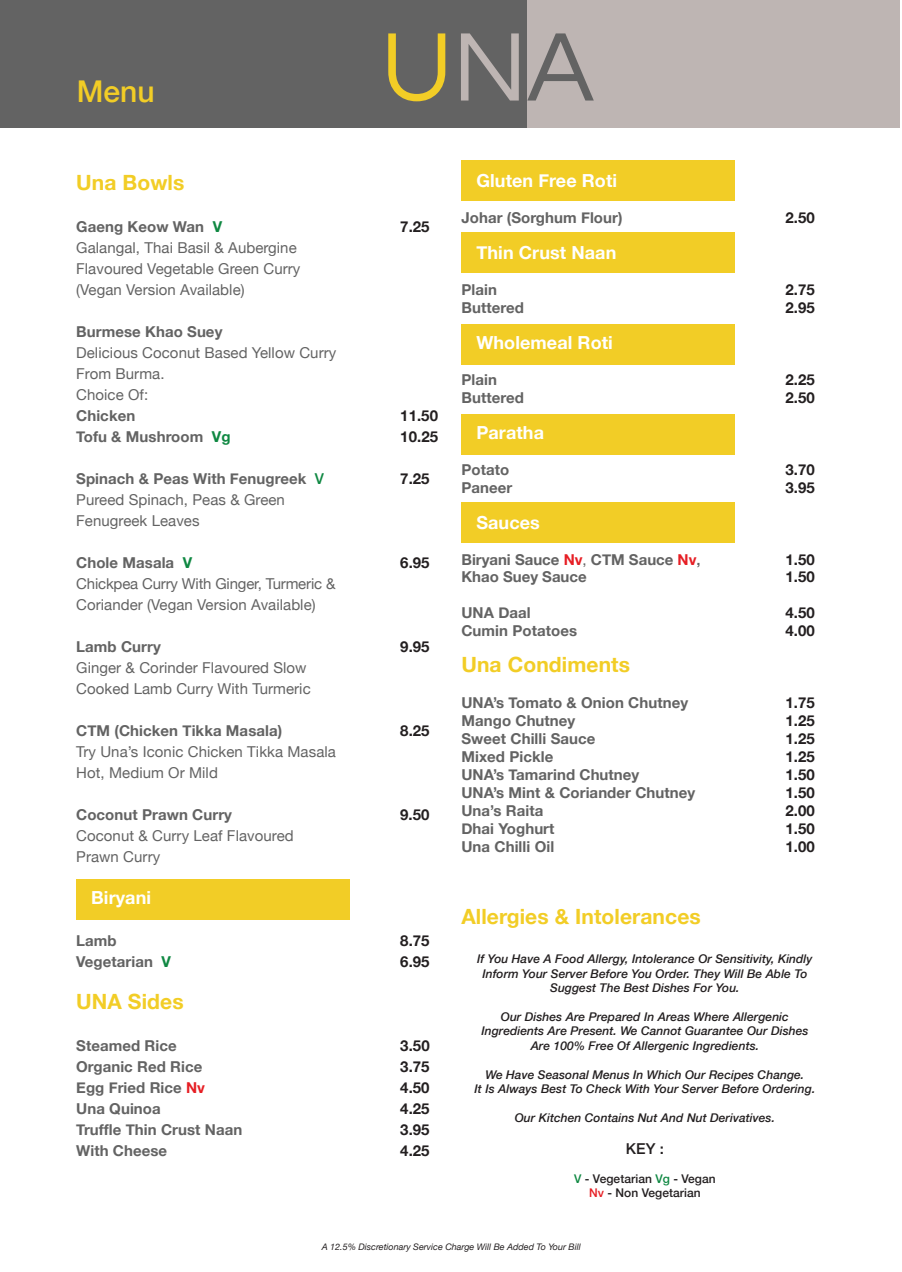
<style>
.page{position:relative;width:902px;height:1272px;background:#fff}
.page>*{position:absolute;margin:0;border:0;box-sizing:border-box;transform-origin:0 0}
.t1{font:500 30px "Helvetica Neue";color:#f2cd26}
.t2{font:700 21px "Helvetica Neue";letter-spacing:.005em;color:#f2cd26}
.t3{font:700 18px "Helvetica Neue";letter-spacing:.005em;color:#fff}
.t4{font:700 15px "Helvetica Neue";letter-spacing:.005em;color:#636363}
.t5{font:15px/21px "Helvetica Neue";letter-spacing:.005em;color:#636363}
.t6{font:700 15px "Helvetica Neue";letter-spacing:.005em;color:#231f20}
.t7{font:500 15px "Helvetica Neue";color:#231f20}
.t8{font:italic 500 12px/14.4px "Helvetica Neue";letter-spacing:.005em;color:#231f20;text-align:center}
.t9{font:500 12px/14.4px "Helvetica Neue";letter-spacing:.005em;color:#231f20;text-align:center}
.t10{font:italic 9px "Helvetica Neue";color:#231f20}
.s1{color:#0f8842}
.s2{font-weight:500;color:#0f8842}
.s3{color:#e61e24}
.s4{font-weight:400}
.s5{font-weight:500}
</style>
<div class="page">
<div style="left:0;top:0;width:527px;height:127px;background:#636363"></div>
<div style="left:527px;top:0;width:373px;height:128px;background:#beb5b3"></div>
<svg style="left:388px;top:33px;width:57px;height:68px"></svg>
<svg style="left:461px;top:33px;width:58px;height:68px"></svg>
<svg style="left:527px;top:33px;width:67px;height:68px"></svg>
<div style="left:76px;top:880px;width:274px;height:40px;background:#f2cd26"></div>
<div style="left:461px;top:233px;width:274px;height:40px;background:#f2cd26"></div>
<div style="left:461px;top:160px;width:274px;height:40px;background:#f2cd26"></div>
<div style="left:461px;top:324px;width:274px;height:40px;background:#f2cd26"></div>
<div style="left:461px;top:414px;width:274px;height:40px;background:#f2cd26"></div>
<div style="left:461px;top:503px;width:274px;height:40px;background:#f2cd26"></div>
<h1 class="t1" style="left:77px;top:67px;width:79px">Menu</h1>
<h2 class="t2" style="left:76px;top:166px;width:110px">Una Bowls</h2>
<p class="t4" style="left:76px;top:214px;width:147px">Gaeng Keow Wan <span class="s1">V</span></p>
<p class="t6" style="left:400px;top:214px;width:31px">7.25</p>
<p class="t5" style="left:76px;top:238px;width:226px">Galangal, Thai Basil &amp; Aubergine<br>Flavoured Vegetable Green Curry (Vegan Version Available)</p>
<p class="t4" style="left:76px;top:319px;width:148px">Burmese Khao Suey</p>
<p class="t5" style="left:76px;top:343px;width:262px">Delicious Coconut Based Yellow Curry<br>From Burma.<br>Choice Of:</p>
<p class="t4" style="left:76px;top:403px;width:61px">Chicken</p>
<p class="t6" style="left:400px;top:403px;width:39px">11.50</p>
<p class="t4" style="left:76px;top:424px;width:156px">Tofu &amp; Mushroom <span class="s1">Vg</span></p>
<p class="t6" style="left:400px;top:424px;width:39px">10.25</p>
<p class="t4" style="left:76px;top:466px;width:249px">Spinach &amp; Peas With Fenugreek <span class="s2">V</span></p>
<p class="t6" style="left:400px;top:466px;width:31px">7.25</p>
<p class="t5" style="left:76px;top:490px;width:210px">Pureed Spinach, Peas &amp; Green<br>Fenugreek Leaves</p>
<p class="t4" style="left:76px;top:550px;width:118px">Chole Masala <span class="s1">V</span></p>
<p class="t6" style="left:400px;top:550px;width:31px">6.95</p>
<p class="t5" style="left:76px;top:574px;width:261px">Chickpea Curry With Ginger, Turmeric &amp;<br>Coriander (Vegan Version Available)</p>
<p class="t4" style="left:76px;top:634px;width:86px">Lamb Curry</p>
<p class="t6" style="left:400px;top:634px;width:31px">9.95</p>
<p class="t5" style="left:76px;top:658px;width:236px">Ginger &amp; Corinder Flavoured Slow<br>Cooked Lamb Curry With Turmeric</p>
<p class="t4" style="left:76px;top:718px;width:207px">CTM (Chicken Tikka Masala)</p>
<p class="t6" style="left:400px;top:718px;width:31px">8.25</p>
<p class="t5" style="left:76px;top:742px;width:261px">Try Una’s Iconic Chicken Tikka Masala<br>Hot, Medium Or Mild</p>
<p class="t4" style="left:76px;top:802px;width:157px">Coconut Prawn Curry</p>
<p class="t6" style="left:400px;top:802px;width:31px">9.50</p>
<p class="t5" style="left:76px;top:826px;width:219px">Coconut &amp; Curry Leaf Flavoured<br>Prawn Curry</p>
<p class="t3" style="left:91px;top:883px;width:61px">Biryani</p>
<p class="t4" style="left:76px;top:928px;width:42px">Lamb</p>
<p class="t6" style="left:400px;top:928px;width:31px">8.75</p>
<p class="t4" style="left:76px;top:949px;width:96px">Vegetarian <span class="s1">V</span></p>
<p class="t6" style="left:400px;top:949px;width:31px">6.95</p>
<h2 class="t2" style="left:76px;top:985px;width:109px">UNA Sides</h2>
<p class="t4" style="left:76px;top:1033px;width:102px">Steamed Rice</p>
<p class="t6" style="left:400px;top:1033px;width:31px">3.50</p>
<p class="t4" style="left:76px;top:1054px;width:128px">Organic Red Rice</p>
<p class="t6" style="left:400px;top:1054px;width:31px">3.75</p>
<p class="t4" style="left:76px;top:1075px;width:130px">Egg Fried Rice <span class="s3">Nv</span></p>
<p class="t6" style="left:400px;top:1075px;width:31px">4.50</p>
<p class="t4" style="left:76px;top:1096px;width:86px">Una Quinoa</p>
<p class="t6" style="left:400px;top:1096px;width:31px">4.25</p>
<p class="t4" style="left:76px;top:1117px;width:168px">Truffle Thin Crust Naan</p>
<p class="t6" style="left:400px;top:1117px;width:31px">3.95</p>
<p class="t4" style="left:76px;top:1138px;width:93px">With Cheese</p>
<p class="t6" style="left:400px;top:1138px;width:31px">4.25</p>
<p class="t3" style="left:476px;top:167px;width:142px">Gluten Free Roti</p>
<p class="t4" style="left:461px;top:206px;width:163px">Johar (Sorghum Flour)</p>
<p class="t6" style="left:785px;top:206px;width:31px">2.50</p>
<p class="t3" style="left:476px;top:239px;width:141px">Thin Crust Naan</p>
<p class="t4" style="left:461px;top:278px;width:37px">Plain</p>
<p class="t6" style="left:785px;top:278px;width:31px">2.75</p>
<p class="t4" style="left:461px;top:296px;width:64px">Buttered</p>
<p class="t6" style="left:785px;top:296px;width:31px">2.95</p>
<p class="t3" style="left:476px;top:329px;width:138px">Wholemeal Roti</p>
<p class="t4" style="left:461px;top:368px;width:37px">Plain</p>
<p class="t6" style="left:785px;top:368px;width:31px">2.25</p>
<p class="t4" style="left:461px;top:386px;width:64px">Buttered</p>
<p class="t6" style="left:785px;top:386px;width:31px">2.50</p>
<p class="t3" style="left:476px;top:419px;width:69px">Paratha</p>
<p class="t4" style="left:461px;top:458px;width:49px">Potato</p>
<p class="t6" style="left:785px;top:458px;width:31px">3.70</p>
<p class="t4" style="left:461px;top:476px;width:52px">Paneer</p>
<p class="t6" style="left:785px;top:476px;width:31px">3.95</p>
<p class="t3" style="left:476px;top:509px;width:65px">Sauces</p>
<p class="t4" style="left:461px;top:548px;width:241px">Biryani Sauce <span class="s3">Nv</span><span class="s4">,</span> CTM Sauce <span class="s3">Nv</span><span class="s5">,</span></p>
<p class="t6" style="left:785px;top:548px;width:31px">1.50</p>
<p class="t4" style="left:461px;top:565px;width:127px">Khao Suey Sauce</p>
<p class="t6" style="left:785px;top:565px;width:31px">1.50</p>
<p class="t4" style="left:461px;top:601px;width:71px">UNA Daal</p>
<p class="t6" style="left:785px;top:601px;width:31px">4.50</p>
<p class="t4" style="left:461px;top:619px;width:117px">Cumin Potatoes</p>
<p class="t6" style="left:785px;top:619px;width:31px">4.00</p>
<h2 class="t2" style="left:461px;top:648px;width:170px">Una Condiments</h2>
<p class="t4" style="left:461px;top:691px;width:228px">UNA’s Tomato &amp; Onion Chutney</p>
<p class="t6" style="left:785px;top:691px;width:31px">1.75</p>
<p class="t4" style="left:461px;top:709px;width:115px">Mango Chutney</p>
<p class="t6" style="left:785px;top:709px;width:31px">1.25</p>
<p class="t4" style="left:461px;top:727px;width:136px">Sweet Chilli Sauce</p>
<p class="t6" style="left:785px;top:727px;width:31px">1.25</p>
<p class="t4" style="left:461px;top:745px;width:93px">Mixed Pickle</p>
<p class="t6" style="left:785px;top:745px;width:31px">1.25</p>
<p class="t4" style="left:461px;top:763px;width:179px">UNA’s Tamarind Chutney</p>
<p class="t6" style="left:785px;top:763px;width:31px">1.50</p>
<p class="t4" style="left:461px;top:781px;width:235px">UNA’s Mint &amp; Coriander Chutney</p>
<p class="t6" style="left:785px;top:781px;width:31px">1.50</p>
<p class="t4" style="left:461px;top:799px;width:83px">Una’s Raita</p>
<p class="t6" style="left:785px;top:799px;width:31px">2.00</p>
<p class="t4" style="left:461px;top:817px;width:95px">Dhai Yoghurt</p>
<p class="t6" style="left:785px;top:817px;width:31px">1.50</p>
<p class="t4" style="left:461px;top:835px;width:94px">Una Chilli Oil</p>
<p class="t6" style="left:785px;top:835px;width:31px">1.00</p>
<h2 class="t2" style="left:461px;top:900px;width:241px">Allergies &amp; Intolerances</h2>
<p class="t8" style="left:477px;top:951px;width:337px">If You Have A Food Allergy, Intolerance Or Sensitivity, Kindly<br>Inform Your Server Before You Order. They Will Be Able To<br>Suggest The Best Dishes For You.</p>
<p class="t8" style="left:481px;top:1009px;width:329px">Our Dishes Are Prepared In Areas Where Allergenic<br>Ingredients Are Present. We Cannot Guarantee Our Dishes<br>Are 100% Free Of Allergenic Ingredients.</p>
<p class="t8" style="left:474px;top:1066px;width:342px">We Have Seasonal Menus In Which Our Recipes Change.<br>It Is Always Best To Check With Your Server Before Ordering.</p>
<p class="t8" style="left:515px;top:1109px;width:262px">Our Kitchen Contains Nut And Nut Derivatives.</p>
<p class="t7" style="left:626px;top:1137px;width:40px">KEY :</p>
<p class="t9" style="left:574px;top:1170px;width:143px"><span class="s1">V</span> - Vegetarian <span class="s1">Vg</span> - Vegan<br><span class="s3">Nv</span> - Non Vegetarian</p>
<p class="t10" style="left:322px;top:1240px;width:260px">A 12.5% Discretionary Service Charge Will Be Added To Your Bill</p>
</div>
